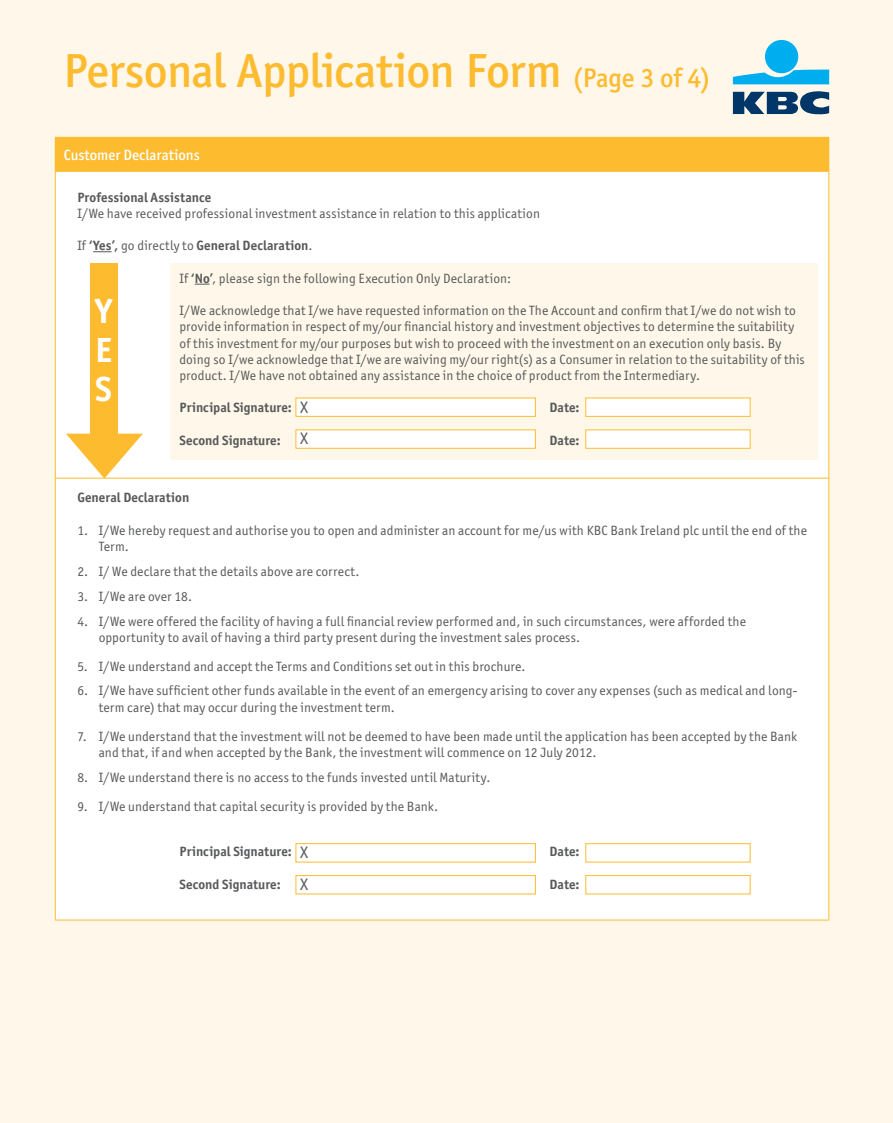
<style>
.page{position:relative;width:893px;height:1123px;background:#fff8ea}
.page>*{position:absolute;margin:0;border:0;box-sizing:border-box;transform-origin:0 0}
.t1{font:500 48px "Officina Sans ITC Std";letter-spacing:-.01em;color:#fdbb30}
.t2{font:700 34.95px/38.8px "Officina Sans ITC Std";color:#fff;text-align:justify}
.t3{font:16.65px "Officina Sans ITC Std";color:#58595b}
.t4{font:500 15px "Officina Sans ITC Std";color:#fff}
.t5{font:13.5px/16.2px "Officina Sans ITC Std";letter-spacing:.01em;color:#58595b}
.t6{font:700 13.5px "Officina Sans ITC Std";letter-spacing:.005em;color:#58595b}
.s1{font-size:27px}
.s2{font-weight:400}
.s3{font-weight:700}
</style>
<div class="page">
<div style="left:765px;top:40px;width:33px;height:33px;background:#00aeef;border-radius:50%"></div>
<svg style="left:733px;top:69px;width:96px;height:45px"></svg>
<div style="left:55px;top:137px;width:774px;height:34px;background:#fdbb30"></div>
<div style="left:55px;top:171px;width:774px;height:749px;background:#fff"></div>
<hr style="left:55px;top:172px;width:1px;height:747px;background:#fdbb30">
<hr style="left:55px;top:171px;width:774px;height:1px;background:#fdbb30">
<hr style="left:828px;top:172px;width:1px;height:747px;background:#fdbb30">
<hr style="left:55px;top:919px;width:774px;height:1px;background:#fdbb30">
<div style="left:170px;top:263px;width:647px;height:196px;background:#fff8ea"></div>
<hr style="left:55px;top:478px;width:773px;height:1px;background:#fdbb30">
<svg style="left:93px;top:251px;width:19px;height:1px"></svg>
<svg style="left:195px;top:284px;width:14px;height:1px"></svg>
<div style="left:296px;top:397px;width:240px;height:20px;background:#fff;border:1px solid #fdbb30"></div>
<div style="left:296px;top:843px;width:240px;height:19px;background:#fff;border:1px solid #fdbb30"></div>
<div style="left:585px;top:397px;width:165px;height:20px;background:#fff;border:1px solid #fdbb30"></div>
<div style="left:585px;top:843px;width:165px;height:19px;background:#fff;border:1px solid #fdbb30"></div>
<div style="left:296px;top:429px;width:240px;height:19px;background:#fff"></div>
<div style="left:296px;top:875px;width:240px;height:19px;background:#fff;border:1px solid #fdbb30"></div>
<div style="left:585px;top:429px;width:165px;height:19px;background:#fff"></div>
<div style="left:585px;top:875px;width:165px;height:19px;background:#fff;border:1px solid #fdbb30"></div>
<div style="left:91px;top:263px;width:27px;height:175px;background:#fdbb30"></div>
<svg style="left:66px;top:433px;width:77px;height:45px"></svg>
<h1 class="t1" style="left:63px;top:43px;width:649px">Personal Application Form <span class="s1">(Page 3 of 4)</span></h1>
<p class="t4" style="left:64px;top:146px;width:138px">Customer Declarations</p>
<p class="t6" style="left:77px;top:189px;width:135px">Professional Assistance</p>
<p class="t5" style="left:77px;top:205px;width:464px">I/We have received professional investment assistance in relation to this application</p>
<p class="t6" style="left:77px;top:237px;width:236px"><span class="s2">If</span> ‘Yes’, <span class="s2">go directly to</span> General Declaration<span class="s2">.</span></p>
<p class="t5" style="left:179px;top:270px;width:333px">If <span class="s3">‘No’</span>, please sign the following Execution Only Declaration:</p>
<p class="t5" style="left:179px;top:302px;width:627px">I/We acknowledge that I/we have requested information on the The Account and confirm that I/we do not wish to provide information in respect of my/our financial history and investment objectives to determine the suitability of this investment for my/our purposes but wish to proceed with the investment on an execution only basis. By doing so I/we acknowledge that I/we are waiving my/our right(s) as a Consumer in relation to the suitability of this product. I/We have not obtained any assistance in the choice of product from the Intermediary.</p>
<p class="t6" style="left:179px;top:399px;width:114px">Principal Signature:</p>
<p class="t6" style="left:549px;top:399px;width:32px">Date:</p>
<p class="t6" style="left:179px;top:432px;width:103px">Second Signature:</p>
<p class="t6" style="left:549px;top:432px;width:32px">Date:</p>
<h2 class="t2" style="left:95px;top:292px;width:18px">Y E S</h2>
<p class="t3" style="left:300px;top:397px;width:10px">X</p>
<p class="t3" style="left:300px;top:429px;width:10px">X</p>
<p class="t6" style="left:77px;top:489px;width:113px">General Declaration</p>
<p class="t5" style="left:99px;top:522px;width:710px;text-indent:-21px">1. I/We hereby request and authorise you to open and administer an account for me/us with KBC Bank Ireland plc until the end of the<br>Term.</p>
<p class="t5" style="left:77px;top:563px;width:284px">2. I/ We declare that the details above are correct.</p>
<p class="t5" style="left:77px;top:588px;width:116px">3. I/We are over 18.</p>
<p class="t5" style="left:99px;top:613px;width:649px;text-indent:-21px">4. I/We were offered the facility of having a full financial review performed and, in such circumstances, were afforded the opportunity to avail of having a third party present during the investment sales process.</p>
<p class="t5" style="left:77px;top:658px;width:450px">5. I/We understand and accept the Terms and Conditions set out in this brochure.</p>
<p class="t5" style="left:99px;top:682px;width:700px;text-indent:-21px">6. I/We have sufficient other funds available in the event of an emergency arising to cover any expenses (such as medical and long&shy;term care) that may occur during the investment term.</p>
<p class="t5" style="left:99px;top:728px;width:700px;text-indent:-21px">7. I/We understand that the investment will not be deemed to have been made until the application has been accepted by the Bank and that, if and when accepted by the Bank, the investment will commence on 12 July 2012.</p>
<p class="t5" style="left:77px;top:769px;width:414px">8. I/We understand there is no access to the funds invested until Maturity.</p>
<p class="t5" style="left:77px;top:797px;width:362px">9. I/We understand that capital security is provided by the Bank.</p>
<p class="t6" style="left:179px;top:842px;width:114px">Principal Signature:</p>
<p class="t6" style="left:549px;top:842px;width:32px">Date:</p>
<p class="t6" style="left:179px;top:876px;width:103px">Second Signature:</p>
<p class="t6" style="left:549px;top:876px;width:32px">Date:</p>
<p class="t3" style="left:300px;top:843px;width:10px">X</p>
<p class="t3" style="left:300px;top:875px;width:10px">X</p>
</div>
